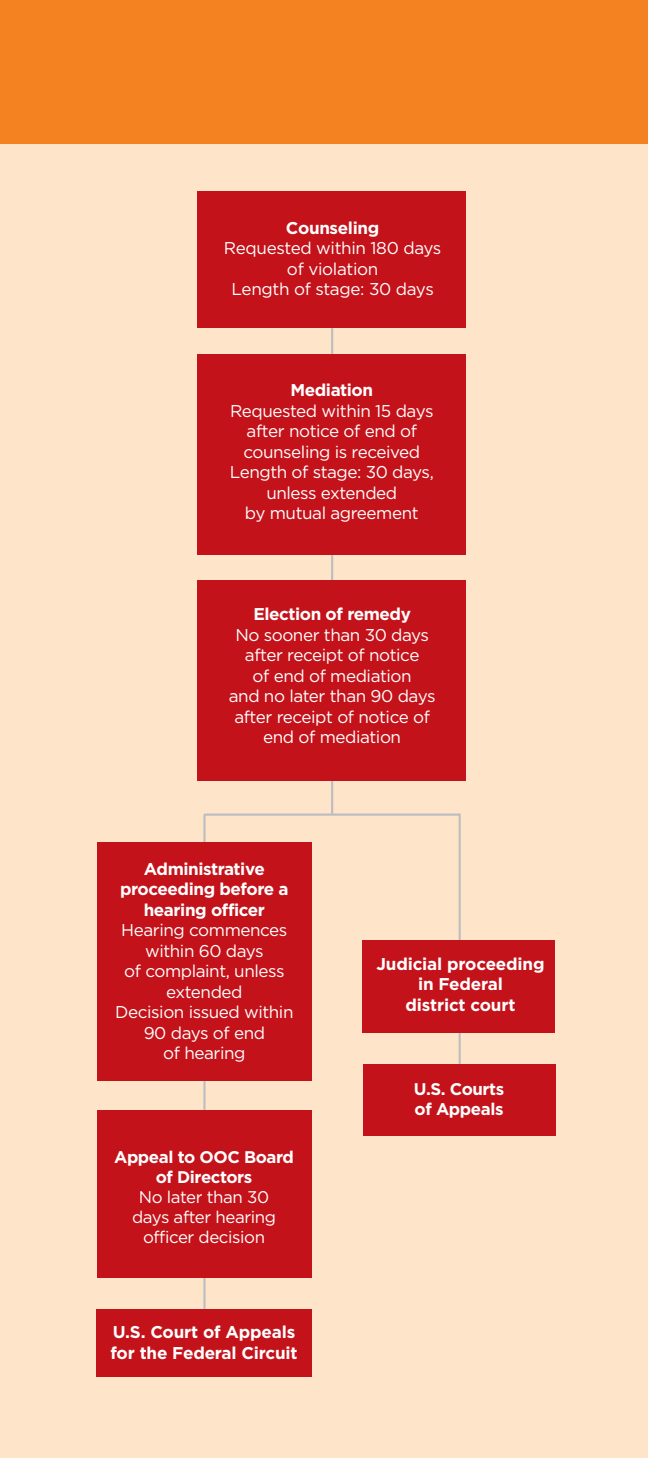
<style>
.page{position:relative;width:648px;height:1458px;background:#fee5ca}
.page>*{position:absolute;margin:0;border:0;box-sizing:border-box;transform-origin:0 0}
.t1{font:17.1px/20.5px "Gotham";letter-spacing:-.025em;color:#fff;text-align:center}
.t2{font:700 17.1px/20.5px "Gotham";letter-spacing:-.01em;color:#fff}
.t3{font:16.88px/19.8px "Gotham";letter-spacing:-.025em;color:#fff;text-align:center}
.t4{font:700 16.88px/19.8px "Gotham";letter-spacing:-.025em;color:#fff}
.s1{font-weight:700}
</style>
<div class="page">
<div style="left:0;top:0;width:648px;height:143px;background:#f58220"></div>
<hr style="left:459px;top:814px;width:2px;height:269px;background:#bcbdc0">
<div style="left:363px;top:1064px;width:192px;height:72px;background:#c4121a"></div>
<hr style="left:331px;top:301px;width:2px;height:514px;background:#bcbdc0">
<div style="left:197px;top:580px;width:269px;height:201px;background:#c4121a"></div>
<div style="left:197px;top:354px;width:269px;height:201px;background:#c4121a"></div>
<hr style="left:204px;top:814px;width:256px;height:2px;background:#bcbdc0">
<hr style="left:203px;top:815px;width:3px;height:537px;background:#bcbdc0">
<div style="left:197px;top:192px;width:269px;height:136px;background:#c4121a"></div>
<div style="left:97px;top:842px;width:214px;height:239px;background:#c4121a"></div>
<div style="left:97px;top:1110px;width:214px;height:168px;background:#c4121a"></div>
<div style="left:97px;top:1309px;width:215px;height:68px;background:#c4121a"></div>
<div style="left:362px;top:940px;width:193px;height:93px;background:#c4121a"></div>
<p class="t1" style="left:224px;top:217px;width:219px"><span class="s1">Counseling<br></span>Requested within 180 days of violation<br>Length of stage: 30 days</p>
<p class="t1" style="left:230px;top:380px;width:206px"><span class="s1">Mediation<br></span>Requested within 15 days after notice of end of counseling is received<br>Length of stage: 30 days, unless extended<br>by mutual agreement</p>
<p class="t1" style="left:229px;top:604px;width:208px"><span class="s1">Election of remedy<br></span>No sooner than 30 days after receipt of notice<br>of end of mediation<br>and no later than 90 days after receipt of notice of end of mediation</p>
<p class="t1" style="left:115px;top:858px;width:180px"><span class="s1">Administrative proceeding before a hearing officer<br></span>Hearing commences within 60 days<br>of complaint, unless extended<br>Decision issued within<br>90 days of end<br>of hearing</p>
<p class="t3" style="left:114px;top:1147px;width:181px"><span class="s1">Appeal to OOC Board of Directors<br></span>No later than 30<br>days after hearing officer decision</p>
<p class="t2" style="left:110px;top:1322px;width:189px">U.S. Court of Appeals for the Federal Circuit</p>
<p class="t2" style="left:376px;top:953px;width:170px;text-align:center">Judicial proceeding in Federal<br>district court</p>
<p class="t4" style="left:414px;top:1079px;width:92px">U.S. Courts of Appeals</p>
</div>
